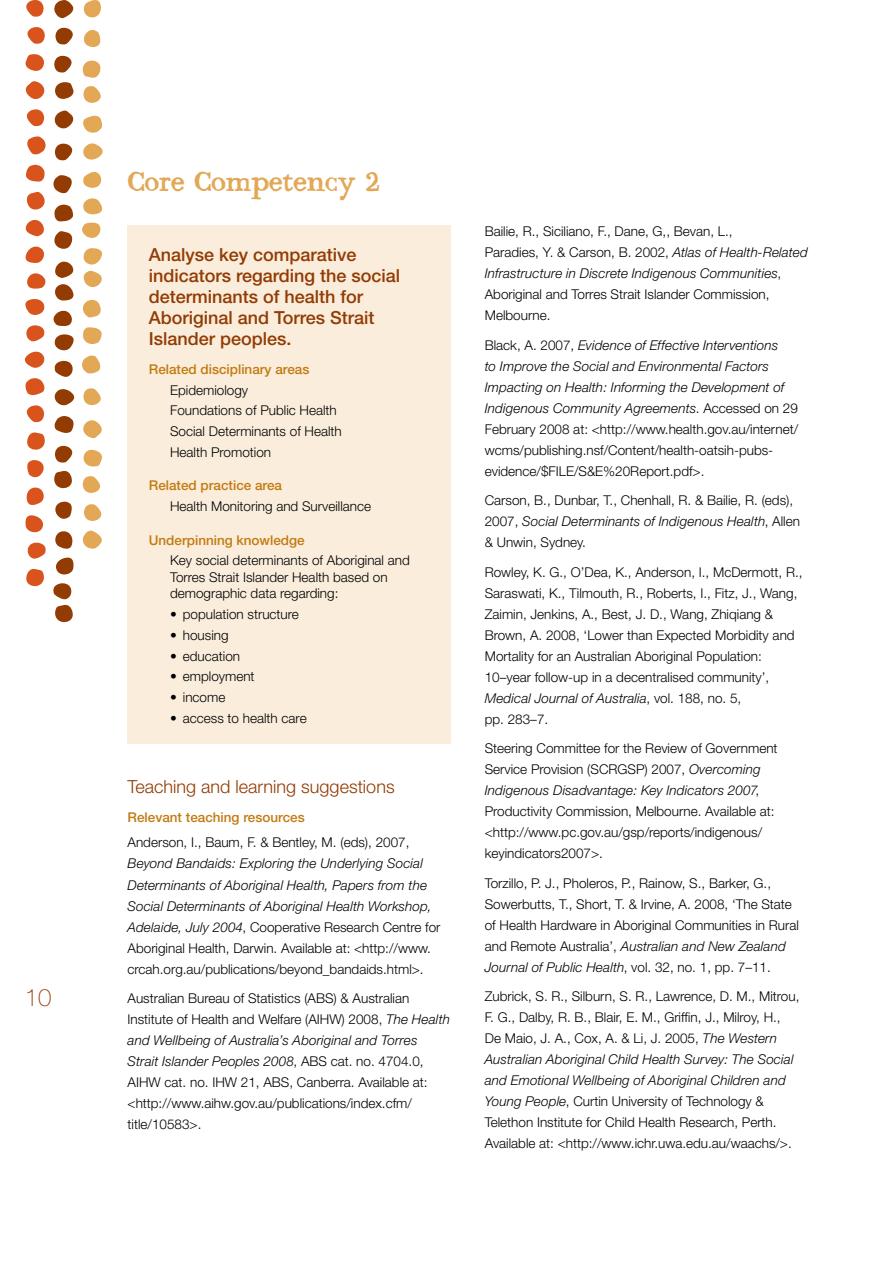
<style>
.page{position:relative;width:893px;height:1263px;background:#fff}
.page>*{position:absolute;margin:0;border:0;box-sizing:border-box;transform-origin:0 0}
.t1{font:27px "Bodoni Hand";color:#e2a855}
.t2{font:100 24px "Helvetica Neue";color:#923b03}
.t3{font:500 18px/21px "Helvetica Neue";color:#923b03}
.t4{font:300 18px "Helvetica Neue";color:#923b03}
.t5{font:300 13.5px/21px "Helvetica Neue";color:#000}
.t6{font:italic 300 13.5px/21px "Helvetica Neue";letter-spacing:.01em;color:#000}
.t7{font:500 13.5px "Helvetica Neue";color:#c27b11}
.s1{font-style:normal}
.s2{font-style:italic}
</style>
<div class="page">
<svg style="left:28px;top:542px;width:18px;height:17px"></svg>
<svg style="left:26px;top:325px;width:19px;height:16px"></svg>
<svg style="left:26px;top:487px;width:18px;height:18px"></svg>
<svg style="left:25px;top:378px;width:20px;height:17px"></svg>
<svg style="left:27px;top:273px;width:19px;height:16px"></svg>
<svg style="left:25px;top:246px;width:19px;height:17px"></svg>
<svg style="left:26px;top:54px;width:18px;height:17px"></svg>
<svg style="left:26px;top:165px;width:19px;height:17px"></svg>
<svg style="left:25px;top:220px;width:19px;height:17px"></svg>
<svg style="left:24px;top:351px;width:21px;height:17px"></svg>
<svg style="left:25px;top:81px;width:20px;height:18px"></svg>
<svg style="left:27px;top:109px;width:17px;height:17px"></svg>
<svg style="left:27px;top:405px;width:17px;height:17px"></svg>
<svg style="left:25px;top:299px;width:20px;height:16px"></svg>
<svg style="left:26px;top:192px;width:19px;height:18px"></svg>
<svg style="left:27px;top:136px;width:19px;height:19px"></svg>
<svg style="left:27px;top:460px;width:17px;height:17px"></svg>
<svg style="left:25px;top:515px;width:19px;height:18px"></svg>
<svg style="left:27px;top:432px;width:18px;height:18px"></svg>
<svg style="left:26px;top:569px;width:18px;height:18px"></svg>
<svg style="left:27px;top:27px;width:18px;height:17px"></svg>
<svg style="left:26px;top:0;width:18px;height:17px"></svg>
<svg style="left:53px;top:583px;width:18px;height:16px"></svg>
<svg style="left:54px;top:361px;width:19px;height:16px"></svg>
<svg style="left:55px;top:531px;width:18px;height:18px"></svg>
<svg style="left:54px;top:416px;width:20px;height:17px"></svg>
<svg style="left:53px;top:311px;width:19px;height:16px"></svg>
<svg style="left:55px;top:82px;width:18px;height:17px"></svg>
<svg style="left:54px;top:204px;width:19px;height:17px"></svg>
<svg style="left:55px;top:261px;width:19px;height:40px"></svg>
<svg style="left:54px;top:389px;width:21px;height:17px"></svg>
<svg style="left:54px;top:110px;width:20px;height:19px"></svg>
<svg style="left:55px;top:144px;width:17px;height:17px"></svg>
<svg style="left:55px;top:446px;width:17px;height:17px"></svg>
<svg style="left:54px;top:334px;width:20px;height:17px"></svg>
<svg style="left:54px;top:231px;width:19px;height:18px"></svg>
<svg style="left:53px;top:175px;width:19px;height:18px"></svg>
<svg style="left:55px;top:501px;width:17px;height:18px"></svg>
<svg style="left:55px;top:557px;width:19px;height:18px"></svg>
<svg style="left:54px;top:471px;width:18px;height:18px"></svg>
<svg style="left:55px;top:605px;width:18px;height:18px"></svg>
<svg style="left:54px;top:0;width:20px;height:19px"></svg>
<svg style="left:54px;top:56px;width:18px;height:17px"></svg>
<svg style="left:55px;top:28px;width:18px;height:17px"></svg>
<svg style="left:83px;top:172px;width:18px;height:16px"></svg>
<svg style="left:83px;top:0;width:18px;height:18px"></svg>
<svg style="left:83px;top:116px;width:19px;height:17px"></svg>
<svg style="left:82px;top:222px;width:19px;height:16px"></svg>
<svg style="left:83px;top:450px;width:19px;height:17px"></svg>
<svg style="left:83px;top:327px;width:19px;height:17px"></svg>
<svg style="left:83px;top:248px;width:19px;height:39px"></svg>
<svg style="left:83px;top:143px;width:20px;height:17px"></svg>
<svg style="left:83px;top:420px;width:19px;height:18px"></svg>
<svg style="left:83px;top:388px;width:18px;height:17px"></svg>
<svg style="left:83px;top:86px;width:18px;height:17px"></svg>
<svg style="left:83px;top:198px;width:20px;height:17px"></svg>
<svg style="left:82px;top:300px;width:19px;height:18px"></svg>
<svg style="left:82px;top:355px;width:18px;height:19px"></svg>
<svg style="left:84px;top:30px;width:17px;height:17px"></svg>
<svg style="left:82px;top:60px;width:19px;height:18px"></svg>
<svg style="left:82px;top:530px;width:20px;height:19px"></svg>
<svg style="left:83px;top:476px;width:17px;height:17px"></svg>
<svg style="left:84px;top:504px;width:17px;height:17px"></svg>
<div style="left:128px;top:225px;width:323px;height:519px;background:#faeddc"></div>
<h2 class="t2" style="left:25px;top:984px;width:28px">10</h2>
<h1 class="t1" style="left:128px;top:170px;width:254px">Core Competency 2</h1>
<h3 class="t3" style="left:149px;top:244px;width:253px">Analyse key comparative indicators regarding the social determinants of health for<br>Aboriginal and Torres Strait<br>Islander peoples.</h3>
<p class="t7" style="left:149px;top:361px;width:162px">Related disciplinary areas</p>
<p class="t5" style="left:170px;top:379px;width:173px">Epidemiology<br>Foundations of Public Health<br>Social Determinants of Health<br>Health Promotion</p>
<p class="t7" style="left:149px;top:478px;width:135px">Related practice area</p>
<p class="t5" style="left:170px;top:496px;width:203px">Health Monitoring and Surveillance</p>
<p class="t7" style="left:149px;top:532px;width:157px">Underpinning knowledge</p>
<p class="t5" style="left:170px;top:552px;width:241px;line-height:16.5px">Key social determinants of Aboriginal and<br>Torres Strait Islander Health based on demographic data regarding:</p>
<p class="t5" style="left:170px;top:604px;width:130px">• population structure</p>
<p class="t5" style="left:170px;top:624px;width:60px">• housing</p>
<p class="t5" style="left:170px;top:645px;width:72px">• education</p>
<p class="t5" style="left:170px;top:666px;width:86px">• employment</p>
<p class="t5" style="left:170px;top:687px;width:57px">• income</p>
<p class="t5" style="left:170px;top:707px;width:138px">• access to health care</p>
<h3 class="t4" style="left:128px;top:775px;width:269px">Teaching and learning suggestions</h3>
<p class="t7" style="left:128px;top:809px;width:179px">Relevant teaching resources</p>
<p class="t5" style="left:128px;top:832px;width:283px">Anderson, I., Baum, F. &amp; Bentley, M. (eds), 2007,</p>
<p class="t6" style="left:128px;top:853px;width:314px">Beyond Bandaids: Exploring the Underlying Social Determinants of Aboriginal Health, Papers from the Social Determinants of Aboriginal Health Workshop, Adelaide, July 2004<span class="s1">, Cooperative Research Centre for Aboriginal Health, Darwin. Available at: &lt;http://www. crcah.org.au/publications/beyond_bandaids.html&gt;.</span></p>
<p class="t5" style="left:128px;top:987px;width:324px">Australian Bureau of Statistics (ABS) &amp; Australian Institute of Health and Welfare (AIHW) 2008, <span class="s2">The Health and Wellbeing of Australia’s Aboriginal and Torres Strait Islander Peoples 2008</span>, ABS cat. no. 4704.0, AIHW cat. no. IHW 21, ABS, Canberra. Available at: &lt;http://www.aihw.gov.au/publications/index.cfm/ title/10583&gt;.</p>
<p class="t5" style="left:485px;top:220px;width:325px">Bailie, R., Siciliano, F., Dane, G,, Bevan, L.,<br>Paradies, Y. &amp; Carson, B. 2002, <span class="s2">Atlas of Health-Related Infrastructure in Discrete Indigenous Communities</span>, Aboriginal and Torres Strait Islander Commission, Melbourne.</p>
<p class="t5" style="left:485px;top:334px;width:315px">Black, A. 2007, <span class="s2">Evidence of Effective Interventions<br>to Improve the Social and Environmental Factors Impacting on Health: Informing the Development of Indigenous Community Agreements</span>. Accessed on 29<br>February 2008 at: &lt;http://www.health.gov.au/internet/ wcms/publishing.nsf/Content/health-oatsih-pubs&shy;evidence/$FILE/S&amp;E%20Report.pdf&gt;.</p>
<p class="t5" style="left:485px;top:490px;width:317px">Carson, B., Dunbar, T., Chenhall, R. &amp; Bailie, R. (eds),<br>2007, <span class="s2">Social Determinants of Indigenous Health</span>, Allen &amp; Unwin, Sydney.</p>
<p class="t5" style="left:485px;top:561px;width:319px">Rowley, K. G., O’Dea, K., Anderson, I., McDermott, R., Saraswati, K., Tilmouth, R., Roberts, I., Fitz, J., Wang, Zaimin, Jenkins, A., Best, J. D., Wang, Zhiqiang &amp; Brown, A. 2008, ‘Lower than Expected Morbidity and Mortality for an Australian Aboriginal Population:<br>10–year follow-up in a decentralised community’, <span class="s2">Medical Journal of Australia</span>, vol. 188, no. 5,<br>pp. 283–7.</p>
<p class="t5" style="left:485px;top:738px;width:294px">Steering Committee for the Review of Government Service Provision (SCRGSP) 2007, <span class="s2">Overcoming Indigenous Disadvantage: Key Indicators 2007</span>, Productivity Commission, Melbourne. Available at: &lt;http://www.pc.gov.au/gsp/reports/indigenous/ keyindicators2007&gt;.</p>
<p class="t5" style="left:485px;top:872px;width:316px">Torzillo, P. J., Pholeros, P., Rainow, S., Barker, G., Sowerbutts, T., Short, T. &amp; Irvine, A. 2008, ‘The State of Health Hardware in Aboriginal Communities in Rural and Remote Australia’, <span class="s2">Australian and New Zealand Journal of Public Health</span>, vol. 32, no. 1, pp. 7–11.</p>
<p class="t5" style="left:485px;top:986px;width:316px">Zubrick, S. R., Silburn, S. R., Lawrence, D. M., Mitrou, F. G., Dalby, R. B., Blair, E. M., Griffin, J., Milroy, H., De Maio, J. A., Cox, A. &amp; Li, J. 2005, <span class="s2">The Western Australian Aboriginal Child Health Survey: The Social and Emotional Wellbeing of Aboriginal Children and Young People</span>, Curtin University of Technology &amp; Telethon Institute for Child Health Research, Perth.<br>Available at: &lt;http://www.ichr.uwa.edu.au/waachs/&gt;.</p>
</div>
